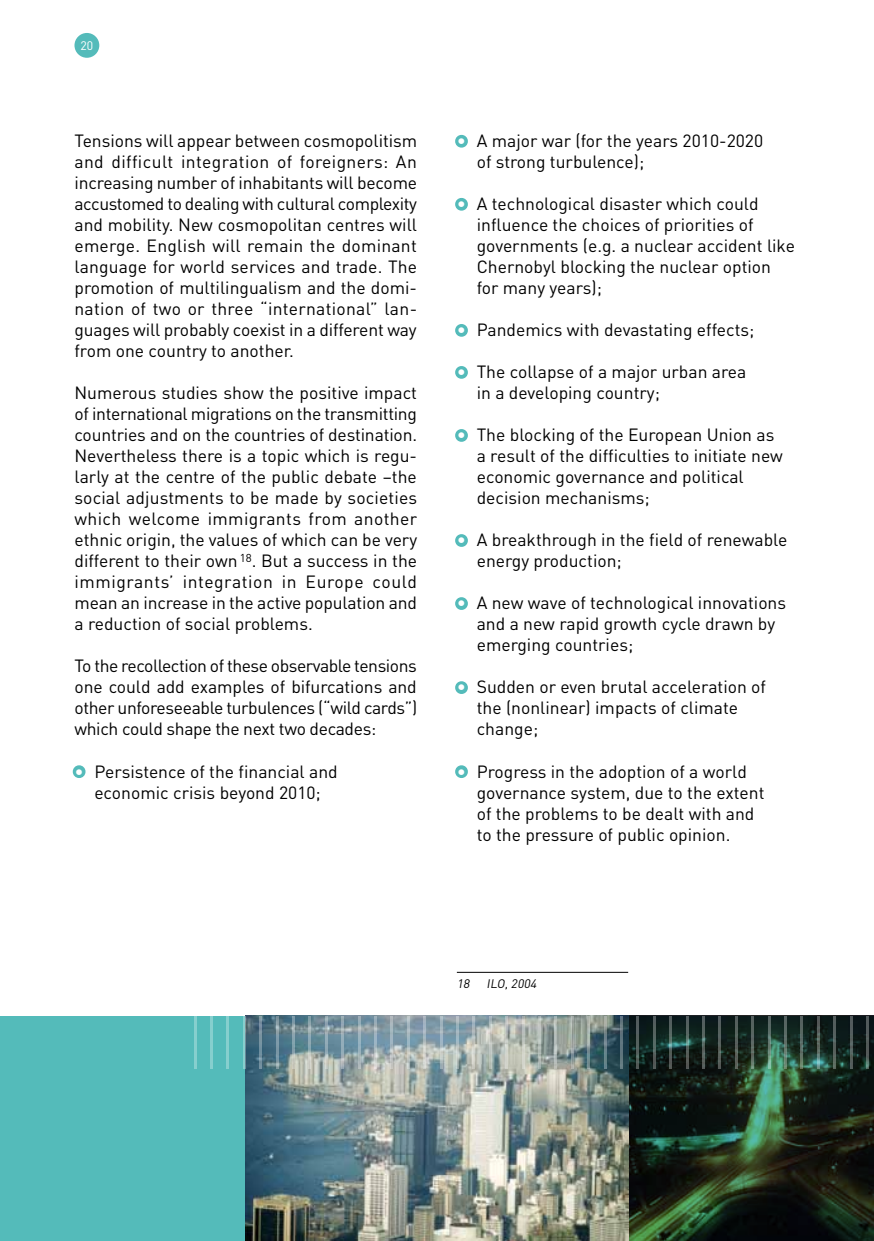
<style>
.page{position:relative;width:874px;height:1241px;background:#fff}
.page>*{position:absolute;margin:0;border:0;box-sizing:border-box;transform-origin:0 0}
.t1{font:300 52.5px "Myriad Pro";color:#fff}
.t2{font:17.5px/21px "DIN Pro";color:#000}
.t3{font:italic 12.25px "DIN Pro";color:#000}
.t4{font:12.25px "DIN Pro";color:#fff}
.s1{color:#fff}
</style>
<div class="page">
<div style="left:0;top:1015px;width:873px;height:225px;background:#54bbba"></div>
<div style="left:74px;top:33px;width:25px;height:25px;background:#54bbba;border-radius:50%"></div>
<hr style="left:873px;top:1015px;width:1px;height:225px;background:#f39600">
<img style="left:246px;top:1015px;width:627px;height:225px">
<div style="left:73px;top:765px;width:12px;height:13px;border:7px solid #54bbba;border-radius:50%"></div>
<div style="left:455px;top:135px;width:12px;height:13px;border:7px solid #54bbba;border-radius:50%"></div>
<div style="left:455px;top:198px;width:12px;height:13px;border:7px solid #54bbba;border-radius:50%"></div>
<div style="left:455px;top:324px;width:12px;height:13px;border:7px solid #54bbba;border-radius:50%"></div>
<div style="left:455px;top:366px;width:12px;height:13px;border:7px solid #54bbba;border-radius:50%"></div>
<div style="left:455px;top:429px;width:12px;height:13px;border:7px solid #54bbba;border-radius:50%"></div>
<div style="left:455px;top:534px;width:12px;height:13px;border:7px solid #54bbba;border-radius:50%"></div>
<div style="left:455px;top:597px;width:12px;height:13px;border:7px solid #54bbba;border-radius:50%"></div>
<div style="left:455px;top:681px;width:12px;height:13px;border:7px solid #54bbba;border-radius:50%"></div>
<div style="left:455px;top:765px;width:12px;height:13px;border:7px solid #54bbba;border-radius:50%"></div>
<hr style="left:456px;top:971px;width:172px;height:1px;background:#000">
<p class="t4" style="left:80px;top:37px;width:14px">20</p>
<p class="t2" style="left:74px;top:129px;width:344px;text-align:justify">Tensions will appear between cosmopolitism and difficult integration of foreigners: An increasing number of inhabitants will become accustomed to dealing with cultural complexity and mobility. New cosmopolitan centres will emerge. English will remain the dominant language for world services and trade. The promotion of multilingualism and the domi&shy;nation of two or three “international” lan&shy;guages will probably coexist in a different way from one country to another.</p>
<p class="t2" style="left:74px;top:381px;width:344px;text-align:justify">Numerous studies show the positive impact of international migrations on the transmitting countries and on the countries of destination.<br>Nevertheless there is a topic which is regu&shy;larly at the centre of the public debate –the social adjustments to be made by societies which welcome immigrants from another ethnic origin, the values of which can be very different to their own <sup>18</sup>. But a success in the immigrants’ integration in Europe could mean an increase in the active population and a reduction of social problems.</p>
<p class="t2" style="left:74px;top:654px;width:344px;text-align:justify">To the recollection of these observable tensions one could add examples of bifurcations and other unforeseeable turbulences (“wild cards”) which could shape the next two decades:</p>
<p class="t2" style="left:74px;top:759px;width:265px;text-align:center"><span class="s1">•</span> Persistence of the financial and economic crisis beyond 2010;</p>
<p class="t2" style="left:476px;top:129px;width:288px;text-indent:-20px"><span class="s1">•</span> A major war (for the years 2010-2020 of strong turbulence);</p>
<p class="t2" style="left:476px;top:192px;width:319px;text-indent:-20px"><span class="s1">•</span> A technological disaster which could influence the choices of priorities of governments (e.g. a nuclear accident like Chernobyl blocking the nuclear option for many years);</p>
<p class="t2" style="left:456px;top:318px;width:299px"><span class="s1">•</span> Pandemics with devastating effects;</p>
<p class="t2" style="left:476px;top:360px;width:271px;text-indent:-20px"><span class="s1">•</span> The collapse of a major urban area in a developing country;</p>
<p class="t2" style="left:476px;top:423px;width:307px;text-indent:-20px"><span class="s1">•</span> The blocking of the European Union as a result of the difficulties to initiate new economic governance and political decision mechanisms;</p>
<p class="t2" style="left:476px;top:528px;width:312px;text-indent:-20px"><span class="s1">•</span> A breakthrough in the field of renewable energy production;</p>
<p class="t2" style="left:476px;top:591px;width:311px;text-indent:-20px"><span class="s1">•</span> A new wave of technological innovations and a new rapid growth cycle drawn by emerging countries;</p>
<p class="t2" style="left:476px;top:675px;width:291px;text-indent:-20px"><span class="s1">•</span> Sudden or even brutal acceleration of the (nonlinear) impacts of climate change;</p>
<p class="t2" style="left:476px;top:759px;width:289px;text-indent:-20px"><span class="s1">•</span> Progress in the adoption of a world governance system, due to the extent of the problems to be dealt with and to the pressure of public opinion.</p>
<p class="t3" style="left:456px;top:974px;width:84px">18 ILO,2004</p>
<h1 class="t1" style="left:189px;top:1008px;width:684px">||||||||||||||||||||||||||||||||||||||||||</h1>
</div>
